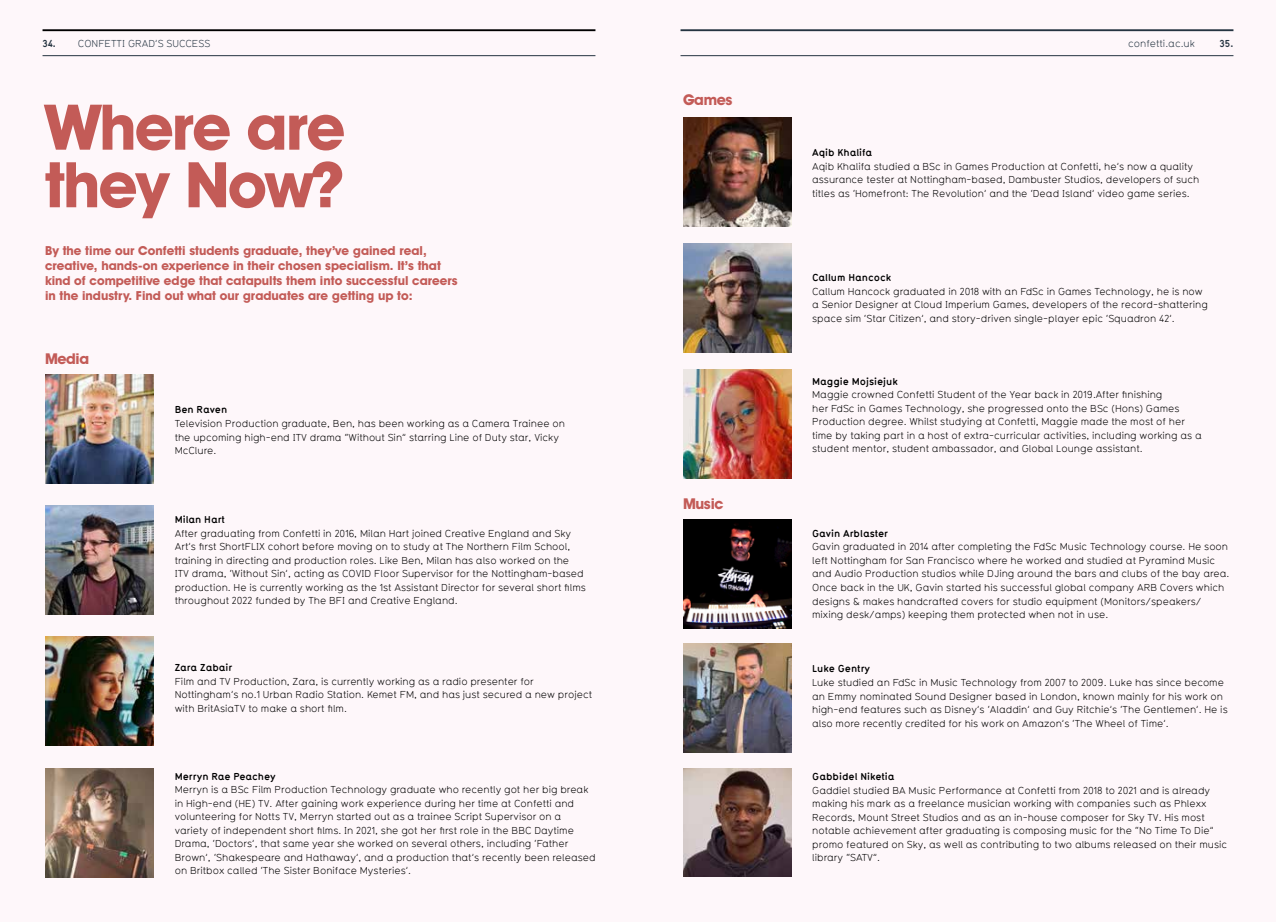
<style>
.page{position:relative;width:1276px;height:922px;background:#fff}
.page>*{position:absolute;margin:0;border:0;box-sizing:border-box;transform-origin:0 0}
.t1{font:700 63.25px/57.5px "Avant Garde IT Cby BT";letter-spacing:-.025em;color:#c35b57}
.t2{font:700 15px "Avant Garde IT Cby BT";letter-spacing:-.025em;color:#c35b57}
.t3{font:700 12.5px/15px "Avant Garde IT Cby BT";color:#c35b57}
.t4{font:11.25px/13.5px "TYP1451 A";color:#000}
.t5{font:700 11.25px "TYP1451 A";color:#000}
.t6{font:11.25px "TYP1451 A";color:#253441}
.t7{font:700 11.25px "TYP1451 A";color:#253441}
.s1{font-weight:700}
</style>
<div class="page">
<div style="left:0;top:0;width:1276px;height:921px;background:#fef7fa"></div>
<hr style="left:43px;top:29px;width:552px;height:2px;background:#000">
<hr style="left:43px;top:55px;width:552px;height:1px;background:#253441">
<hr style="left:680px;top:29px;width:553px;height:2px;background:#253441">
<hr style="left:680px;top:55px;width:553px;height:1px;background:#253441">
<img style="left:45px;top:375px;width:109px;height:108px">
<img style="left:45px;top:505px;width:109px;height:109px">
<img style="left:683px;top:117px;width:109px;height:109px">
<img style="left:683px;top:243px;width:109px;height:109px">
<img style="left:45px;top:636px;width:109px;height:109px">
<img style="left:683px;top:519px;width:109px;height:109px">
<img style="left:683px;top:643px;width:109px;height:109px">
<img style="left:45px;top:768px;width:109px;height:109px">
<img style="left:683px;top:768px;width:109px;height:108px">
<img style="left:683px;top:370px;width:109px;height:108px">
<p class="t6" style="left:43px;top:38px;width:169px"><span class="s1">34.</span> CONFETTI GRAD’S SUCCESS</p>
<p class="t6" style="left:1128px;top:38px;width:68px">confetti.ac.uk</p>
<p class="t7" style="left:1219px;top:37px;width:15px">35.</p>
<h1 class="t1" style="left:45px;top:98px;width:301px">Where are they Now?</h1>
<p class="t3" style="left:45px;top:243px;width:414px">By the time our Confetti students graduate, they’ve gained real, creative, hands-on experience in their chosen specialism. It’s that kind of competitive edge that catapults them into successful careers in the industry. Find out what our graduates are getting up to:</p>
<h2 class="t2" style="left:45px;top:349px;width:46px">Media</h2>
<p class="t5" style="left:175px;top:403px;width:54px">Ben Raven</p>
<p class="t4" style="left:175px;top:416px;width:392px">Television Production graduate, Ben, has been working as a Camera Trainee on the upcoming high-end ITV drama “Without Sin” starring Line of Duty star, Vicky<br>McClure.</p>
<p class="t5" style="left:175px;top:512px;width:52px">Milan Hart</p>
<p class="t4" style="left:175px;top:526px;width:413px">After graduating from Confetti in 2016, Milan Hart joined Creative England and Sky Art’s first ShortFLIX cohort before moving on to study at The Northern Film School, training in directing and production roles. Like Ben, Milan has also worked on the ITV drama, ‘Without Sin’, acting as COVID Floor Supervisor for the Nottingham-based production. He is currently working as the 1st Assistant Director for several short films throughout 2022 funded by The BFI and Creative England.</p>
<p class="t5" style="left:175px;top:660px;width:59px">Zara Zabair</p>
<p class="t4" style="left:175px;top:674px;width:419px">Film and TV Production, Zara, is currently working as a radio presenter for<br>Nottingham’s no.1 Urban Radio Station. Kemet FM, and has just secured a new project with BritAsiaTV to make a short film.</p>
<p class="t5" style="left:175px;top:769px;width:103px">Merryn Rae Peachey</p>
<p class="t4" style="left:175px;top:782px;width:422px">Merryn is a BSc Film Production Technology graduate who recently got her big break in High-end (HE) TV. After gaining work experience during her time at Confetti and volunteering for Notts TV, Merryn started out as a trainee Script Supervisor on a variety of independent short films. In 2021, she got her first role in the BBC Daytime Drama, ‘Doctors’, that same year she worked on several others, including ‘Father Brown’, ‘Shakespeare and Hathaway’, and a production that’s recently been released on Britbox called ‘The Sister Boniface Mysteries’.</p>
<h2 class="t2" style="left:683px;top:90px;width:51px">Games</h2>
<h2 class="t2" style="left:683px;top:494px;width:42px">Music</h2>
<p class="t5" style="left:812px;top:146px;width:62px">Aqib Khalifa</p>
<p class="t4" style="left:812px;top:159px;width:389px">Aqib Khalifa studied a BSc in Games Production at Confetti, he’s now a quality assurance tester at Nottingham-based, Dambuster Studios, developers of such titles as ‘Homefront: The Revolution’ and the ‘Dead Island’ video game series.</p>
<p class="t5" style="left:812px;top:271px;width:80px">Callum Hancock</p>
<p class="t4" style="left:812px;top:284px;width:397px">Callum Hancock graduated in 2018 with an FdSc in Games Technology, he is now a Senior Designer at Cloud Imperium Games, developers of the record-shattering space sim ‘Star Citizen’, and story-driven single-player epic ‘Squadron 42’.</p>
<p class="t5" style="left:812px;top:374px;width:87px">Maggie Mojsiejuk</p>
<p class="t4" style="left:812px;top:388px;width:391px">Maggie crowned Confetti Student of the Year back in 2019.After finishing<br>her FdSc in Games Technology, she progressed onto the BSc (Hons) Games Production degree. Whilst studying at Confetti, Maggie made the most of her time by taking part in a host of extra-curricular activities, including working as a student mentor, student ambassador, and Global Lounge assistant.</p>
<p class="t5" style="left:812px;top:526px;width:78px">Gavin Arblaster</p>
<p class="t4" style="left:812px;top:540px;width:419px">Gavin graduated in 2014 after completing the FdSc Music Technology course. He soon left Nottingham for San Francisco where he worked and studied at Pyramind Music and Audio Production studios while DJing around the bars and clubs of the bay area.<br>Once back in the UK, Gavin started his successful global company ARB Covers which designs &amp; makes handcrafted covers for studio equipment (Monitors/speakers/ mixing desk/amps) keeping them protected when not in use.</p>
<p class="t5" style="left:812px;top:662px;width:60px">Luke Gentry</p>
<p class="t4" style="left:812px;top:675px;width:417px">Luke studied an FdSc in Music Technology from 2007 to 2009. Luke has since become an Emmy nominated Sound Designer based in London, known mainly for his work on high-end features such as Disney’s ‘Aladdin’ and Guy Ritchie’s ‘The Gentlemen’. He is also more recently credited for his work on Amazon’s ‘The Wheel of Time’.</p>
<p class="t5" style="left:812px;top:769px;width:84px">Gabbidel Niketia</p>
<p class="t4" style="left:812px;top:783px;width:416px">Gaddiel studied BA Music Performance at Confetti from 2018 to 2021 and is already making his mark as a freelance musician working with companies such as Phlexx Records, Mount Street Studios and as an in-house composer for Sky TV. His most notable achievement after graduating is composing music for the “No Time To Die” promo featured on Sky, as well as contributing to two albums released on their music library “SATV”.</p>
</div>
